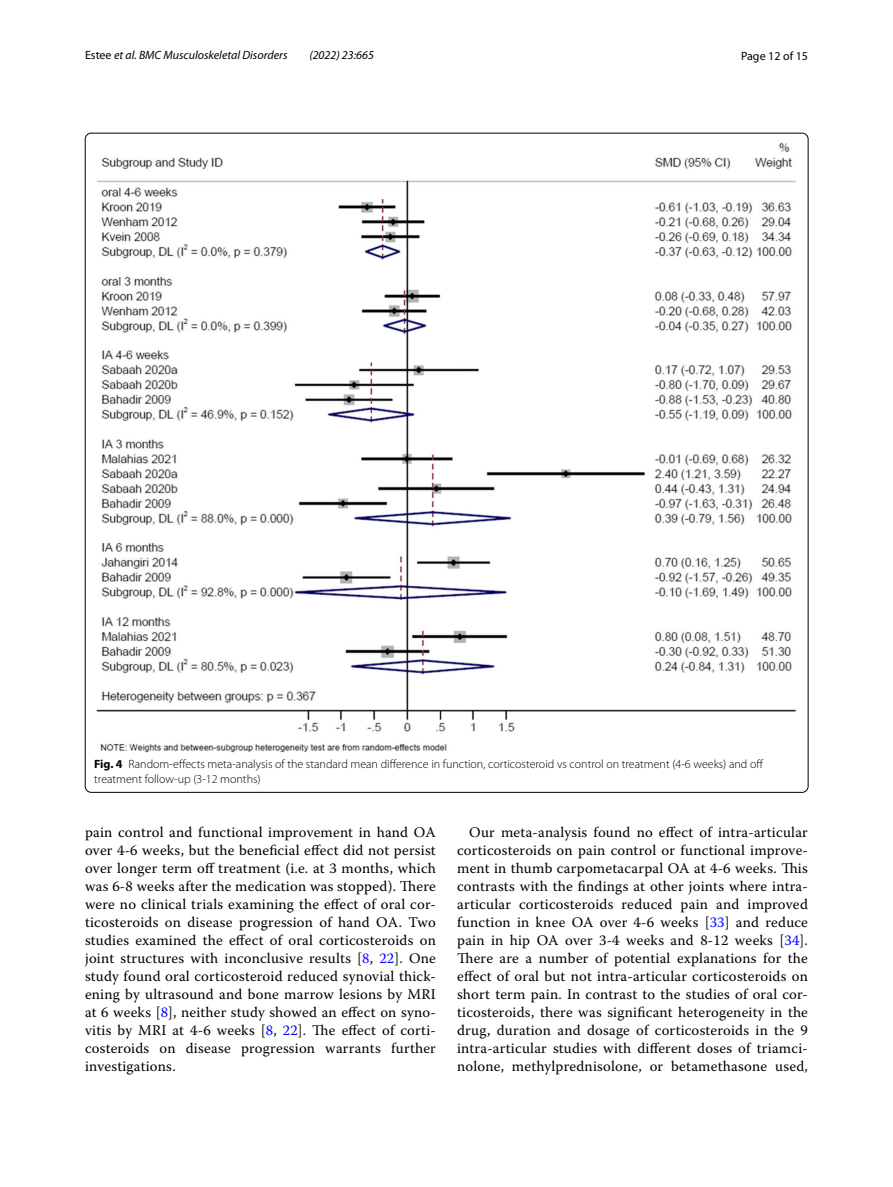
<style>
.page{position:relative;width:893px;height:1187px;background:#fff}
.page>*{position:absolute;margin:0;border:0;box-sizing:border-box;transform-origin:0 0}
.t1{font:14.7px/18px "Warnock Pro";letter-spacing:.015em;color:#000;text-align:justify}
.t2{font:300 12px/15px "Myriad Pro";color:#000}
.t3{font:italic 12px "Myriad Pro";color:#000}
.t4{font:12px "Myriad Pro";color:#000}
.s1{font-style:normal}
.s2{font-weight:700}
.s3{color:#00f}
</style>
<div class="page">
<img style="left:96px;top:142px;width:700px;height:610px">
<p class="t3" style="left:85px;top:48px;width:204px"><span class="s1">Estee</span> et al. BMC Musculoskeletal Disorders</p>
<p class="t3" style="left:309px;top:48px;width:66px">(2022) 23:665</p>
<p class="t4" style="left:741px;top:48px;width:68px">Page 12 of 15</p>
<p class="t2" style="left:94px;top:756px;width:671px"><span class="s2">Fig. 4</span> Random-effects meta-analysis of the standard mean difference in function, corticosteroid vs control on treatment (4-6 weeks) and off treatment follow-up (3-12 months)</p>
<p class="t1" style="left:85px;top:822px;width:352px">pain control and functional improvement in hand OA over 4-6 weeks, but the beneficial effect did not persist over longer term off treatment (i.e. at 3 months, which was 6-8 weeks after the medication was stopped). There were no clinical trials examining the effect of oral cor&shy;ticosteroids on disease progression of hand OA. Two studies examined the effect of oral corticosteroids on joint structures with inconclusive results [<span class="s3">8</span>, <span class="s3">22</span>]. One study found oral corticosteroid reduced synovial thick&shy;ening by ultrasound and bone marrow lesions by MRI at 6 weeks [<span class="s3">8</span>], neither study showed an effect on syno&shy;vitis by MRI at 4-6 weeks [<span class="s3">8</span>, <span class="s3">22</span>]. The effect of corti&shy;costeroids on disease progression warrants further investigations.</p>
<p class="t1" style="left:457px;top:822px;width:352px;text-indent:12px">Our meta-analysis found no effect of intra-articular corticosteroids on pain control or functional improve&shy;ment in thumb carpometacarpal OA at 4-6 weeks. This contrasts with the findings at other joints where intra&shy;articular corticosteroids reduced pain and improved function in knee OA over 4-6 weeks [<span class="s3">33</span>] and reduce pain in hip OA over 3-4 weeks and 8-12 weeks [<span class="s3">34</span>].<br>There are a number of potential explanations for the effect of oral but not intra-articular corticosteroids on short term pain. In contrast to the studies of oral cor&shy;ticosteroids, there was significant heterogeneity in the drug, duration and dosage of corticosteroids in the 9 intra-articular studies with different doses of triamci&shy;nolone, methylprednisolone, or betamethasone used,</p>
</div>
